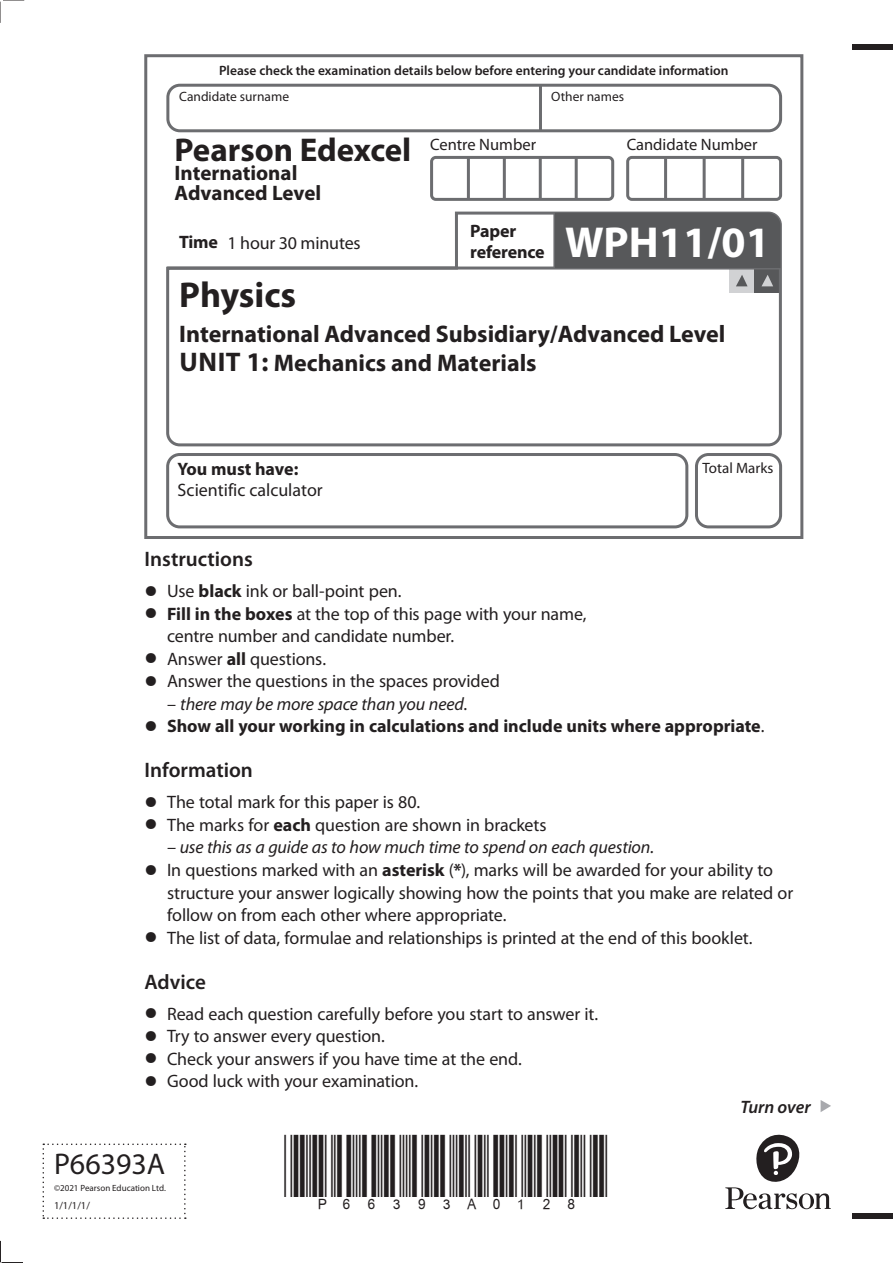
<style>
.page{position:relative;width:893px;height:1263px;background:#fff}
.page>*{position:absolute;margin:0;border:0;box-sizing:border-box;transform-origin:0 0}
.t1{font:700 43.5px "Myriad Pro";color:#fff}
.t2{font:700 36px "Myriad Pro";color:#231f20}
.t3{font:700 33px "Myriad Pro";color:#231f20}
.t4{font:30px "Myriad Pro";color:#231f20}
.t5{font:700 24px/28.5px "Myriad Pro";color:#231f20}
.t6{font:600 21px "Myriad Pro";color:#231f20}
.t7{font:700 21px/19.5px "Myriad Pro";color:#231f20}
.t8{font:18px/22.5px "Myriad Pro";letter-spacing:-.01em;color:#231f20}
.t9{font:700 18px/21px "Myriad Pro";color:#231f20}
.t10{font:italic 18px "Myriad Pro";letter-spacing:-.01em;color:#231f20}
.t11{font:italic 600 18px "Myriad Pro";letter-spacing:-.005em;color:#231f20}
.t12{font:16.5px "Myriad Pro";color:#231f20}
.t13{font:15px "Myriad Pro";color:#231f20}
.t14{font:600 13.5px "Myriad Pro";color:#231f20}
.t15{font:13.5px "Myriad Pro";color:#231f20}
.t16{font:10.5px "Myriad Pro";color:#231f20}
.t17{font:9px "Myriad Pro";color:#231f20}
.s1{font-size:27px}
.s2{font-weight:600;font-size:42px}
.s3{font-weight:700}
.s4{font-style:normal}
.s5{font-weight:400}
</style>
<div class="page">
<svg style="left:43px;top:1143px;width:143px;height:76px"></svg>
<div style="left:166px;top:453px;width:522px;height:75px;border:3px solid #6c6d70;border-radius:12px"></div>
<div style="left:853px;top:44px;width:40px;height:5px;background:#231f20"></div>
<div style="left:853px;top:1214px;width:40px;height:5px;background:#231f20"></div>
<svg style="left:821px;top:1100px;width:10px;height:12px"></svg>
<svg style="left:725px;top:1135px;width:106px;height:74px"></svg>
<div style="left:166px;top:84px;width:616px;height:48px;border:3px solid #6c6d70;border-radius:12px"></div>
<hr style="left:539px;top:85px;width:3px;height:46px;background:#6c6d70">
<div style="left:430px;top:156px;width:184px;height:45px;border:3px solid #6c6d70;border-radius:4px"></div>
<hr style="left:503px;top:158px;width:3px;height:41px;background:#6c6d70">
<hr style="left:539px;top:158px;width:3px;height:41px;background:#6c6d70">
<hr style="left:575px;top:158px;width:3px;height:41px;background:#6c6d70">
<hr style="left:467px;top:158px;width:3px;height:41px;background:#6c6d70">
<div style="left:626px;top:156px;width:156px;height:45px;border:3px solid #6c6d70;border-radius:4px"></div>
<hr style="left:703px;top:158px;width:3px;height:41px;background:#6c6d70">
<hr style="left:664px;top:158px;width:3px;height:41px;background:#6c6d70">
<hr style="left:741px;top:158px;width:3px;height:41px;background:#6c6d70">
<div style="left:695px;top:453px;width:87px;height:75px;border:3px solid #6c6d70;border-radius:12px"></div>
<svg style="left:166px;top:211px;width:616px;height:236px"></svg>
<hr style="left:167px;top:267px;width:613px;height:3px;background:#6c6d70">
<svg style="left:0;top:0;width:24px;height:23px"></svg>
<svg style="left:0;top:1241px;width:23px;height:22px"></svg>
<div style="left:144px;top:54px;width:659px;height:485px;border:3px solid #6c6d70"></div>
<div style="left:555px;top:213px;width:225px;height:55px;background:#57585a"></div>
<p class="t14" style="left:219px;top:62px;width:511px">Please check the examination details below before entering your candidate information</p>
<p class="t15" style="left:179px;top:89px;width:111px">Candidate surname</p>
<p class="t15" style="left:551px;top:89px;width:74px">Other names</p>
<h3 class="t3" style="left:175px;top:128px;width:238px">Pearson Edexcel</h3>
<p class="t7" style="left:175px;top:163px;width:148px">International<br>Advanced Level</p>
<p class="t12" style="left:430px;top:134px;width:107px">Centre Number</p>
<p class="t12" style="left:627px;top:134px;width:132px">Candidate Number</p>
<p class="t9" style="left:179px;top:231px;width:40px">Time</p>
<p class="t9" style="left:470px;top:220px;width:76px">Paper reference</p>
<h2 class="t2" style="left:179px;top:272px;width:118px">Physics</h2>
<h3 class="t5" style="left:179px;top:319px;width:548px">International Advanced Subsidiary/Advanced Level<br><span class="s1">UNIT 1:</span> Mechanics and Materials</h3>
<h1 class="t1" style="left:565px;top:214px;width:206px">WPH11/01</h1>
<p class="t8" style="left:228px;top:231px;width:135px">1 hour 30 minutes</p>
<p class="t9" style="left:178px;top:457px;width:122px">You must have:</p>
<p class="t8" style="left:178px;top:478px;width:147px">Scientific calculator</p>
<p class="t13" style="left:703px;top:459px;width:72px">Total Marks</p>
<p class="t6" style="left:145px;top:546px;width:110px">Instructions</p>
<p class="t8" style="left:145px;top:580px;width:258px"><span class="s2">•</span> Use <span class="s3">black</span> ink or ball-point pen.</p>
<p class="t8" style="left:167px;top:602px;width:421px;text-indent:-23px"><span class="s2">•</span> <span class="s3">Fill in the boxes</span> at the top of this page with your name, centre number and candidate number.</p>
<p class="t8" style="left:145px;top:647px;width:183px"><span class="s2">•</span> Answer <span class="s3">all</span> questions.</p>
<p class="t8" style="left:145px;top:670px;width:357px"><span class="s2">•</span> Answer the questions in the spaces provided</p>
<p class="t10" style="left:167px;top:693px;width:302px"><span class="s4">–</span> there may be more space than you need<span class="s4">.</span></p>
<p class="t9" style="left:145px;top:715px;width:621px"><span class="s2">•</span> Show all your working in calculations and include units where appropriate<span class="s5">.</span></p>
<p class="t6" style="left:145px;top:757px;width:110px">Information</p>
<p class="t8" style="left:145px;top:791px;width:277px"><span class="s2">•</span> The total mark for this paper is 80.</p>
<p class="t8" style="left:145px;top:813px;width:404px"><span class="s2">•</span> The marks for <span class="s3">each</span> question are shown in brackets</p>
<p class="t10" style="left:167px;top:836px;width:489px">– use this as a guide as to how much time to spend on each question.</p>
<p class="t8" style="left:167px;top:858px;width:628px;text-indent:-23px"><span class="s2">•</span> In questions marked with an <span class="s3">asterisk</span> (<span class="s3">*</span>), marks will be awarded for your ability to structure your answer logically showing how the points that you make are related or follow on from each other where appropriate.</p>
<p class="t8" style="left:145px;top:926px;width:609px"><span class="s2">•</span> The list of data, formulae and relationships is printed at the end of this booklet.</p>
<p class="t6" style="left:145px;top:968px;width:63px">Advice</p>
<p class="t8" style="left:145px;top:1002px;width:455px"><span class="s2">•</span> Read each question carefully before you start to answer it.</p>
<p class="t8" style="left:145px;top:1024px;width:242px"><span class="s2">•</span> Try to answer every question.</p>
<p class="t8" style="left:145px;top:1047px;width:379px"><span class="s2">•</span> Check your answers if you have time at the end.</p>
<p class="t8" style="left:145px;top:1069px;width:275px"><span class="s2">•</span> Good luck with your examination.</p>
<h3 class="t4" style="left:54px;top:1146px;width:113px">P66393A</h3>
<p class="t17" style="left:54px;top:1182px;width:113px">©2021 Pearson Education Ltd.</p>
<p class="t16" style="left:54px;top:1199px;width:37px">1/1/1/1/</p>
<p class="t11" style="left:740px;top:1095px;width:72px">Turn over</p>
</div>
